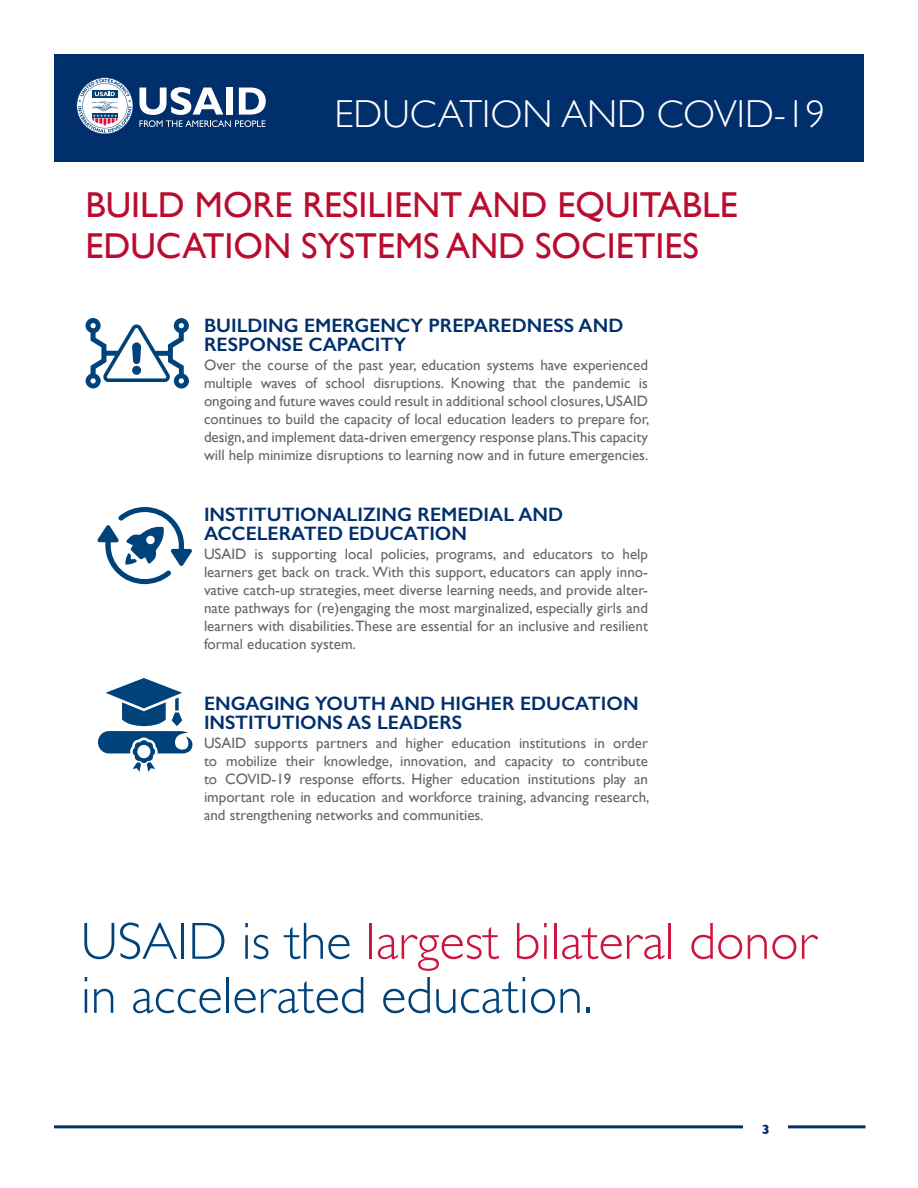
<style>
.page{position:relative;width:918px;height:1188px;background:#fff}
.page>*{position:absolute;margin:0;border:0;box-sizing:border-box;transform-origin:0 0}
.t1{font:300 52.5px/54px "Gill Sans";color:#00437b}
.t2{font:300 39px "Gill Sans";color:#fff}
.t3{font:36px/41.4px "Gill Sans";color:#ba0c2f}
.t4{font:600 19.5px/18.8px "Gill Sans";color:#002f6c}
.t5{font:15px/18px "Gill Sans";color:#6c6463;text-align:justify}
.t6{font:700 13.5px "Gill Sans";color:#002f6c}
.s1{color:#cd163f}
</style>
<div class="page">
<div style="left:54px;top:54px;width:810px;height:108px;background:#002f6c"></div>
<hr style="left:54px;top:1125px;width:812px;height:3px;background:#002f6c">
<div style="left:744px;top:1115px;width:44px;height:28px;background:#fff"></div>
<svg style="left:139px;top:87px;width:127px;height:40px"></svg>
<svg style="left:77px;top:78px;width:56px;height:56px"></svg>
<svg style="left:86px;top:318px;width:103px;height:71px"></svg>
<svg style="left:97px;top:507px;width:95px;height:77px"></svg>
<svg style="left:98px;top:678px;width:94px;height:94px"></svg>
<h2 class="t2" style="left:334px;top:83px;width:492px">EDUCATION AND COVID-19</h2>
<h1 class="t3" style="left:86px;top:184px;width:654px">BUILD MORE RESILIENT AND EQUITABLE<br>EDUCATION SYSTEMS AND SOCIETIES</h1>
<p class="t4" style="left:204px;top:316px;width:421px">BUILDING EMERGENCY PREPAREDNESS AND<br>RESPONSE CAPACITY</p>
<p class="t5" style="left:204px;top:356px;width:447px">Over the course of the past year, education systems have experienced multiple waves of school disruptions. Knowing that the pandemic is ongoing and future waves could result in additional school closures, USAID continues to build the capacity of local education leaders to prepare for, design,and implement data-driven emergency response plans.This capacity will help minimize disruptions to learning now and in future emergencies.</p>
<p class="t4" style="left:204px;top:505px;width:361px">INSTITUTIONALIZING REMEDIAL AND<br>ACCELERATED EDUCATION</p>
<p class="t5" style="left:204px;top:545px;width:446px">USAID is supporting local policies, programs, and educators to help learners get back on track. With this support, educators can apply inno&shy;vative catch-up strategies, meet diverse learning needs, and provide alter&shy;nate pathways for (re)engaging the most marginalized, especially girls and learners with disabilities.These are essential for an inclusive and resilient formal education system.</p>
<p class="t4" style="left:204px;top:694px;width:436px">ENGAGING YOUTH AND HIGHER EDUCATION<br>INSTITUTIONS AS LEADERS</p>
<p class="t5" style="left:204px;top:734px;width:446px">USAID supports partners and higher education institutions in order to mobilize their knowledge, innovation, and capacity to contribute</p>
<p class="t5" style="left:204px;top:770px;width:447px">to COVID-19 response efforts. Higher education institutions play an important role in education and workforce training, advancing research, and strengthening networks and communities.</p>
<h1 class="t1" style="left:81px;top:912px;width:737px">USAID is the <span class="s1">largest bilateral donor </span>in accelerated education.</h1>
<p class="t6" style="left:762px;top:1118px;width:10px">3</p>
</div>
